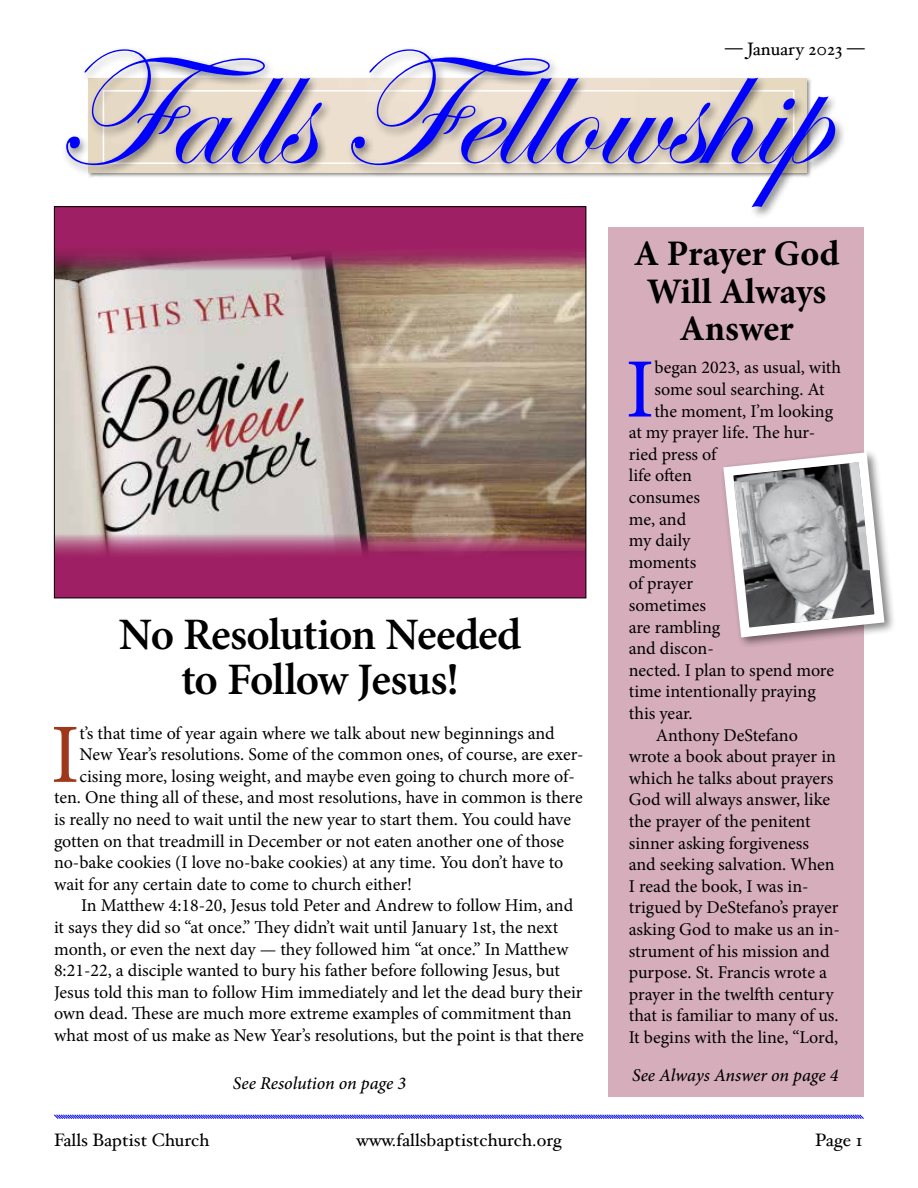
<style>
.page{position:relative;width:918px;height:1188px;background:#fff}
.page>*{position:absolute;margin:0;border:0;box-sizing:border-box;transform-origin:0 0}
.t1{font:168px "Edwardian Script ITC";color:#00f}
.t2{font:84.45px "Minion Pro";color:#00f}
.t3{font:84.45px "Minion Pro";color:#9f371a}
.t4{font:600 45px/45px "Minion Pro";letter-spacing:-.025em;color:#000;text-align:center}
.t5{font:700 36px/37.5px "Minion Pro";color:#000;text-align:center}
.t6{font:18px "Minion Pro";letter-spacing:-.005em;color:#000}
.t7{font:18px "Hoefler Text";color:#000}
.t8{font:italic 500 18px "Minion Pro";letter-spacing:-.005em;color:#000}
</style>
<div class="page">
<div style="left:608px;top:227px;width:256px;height:869px;background:#d5adbb"></div>
<svg style="left:54px;top:1114px;width:810px;height:5px"></svg>
<div style="left:720px;top:449px;width:176px;height:200px;background:#000;opacity:.5"></div>
<svg style="left:720px;top:449px;width:169px;height:193px"></svg>
<div style="left:54px;top:207px;width:532px;height:391px;background:#9e1f63"></div>
<img style="left:56px;top:251px;width:528px;height:304px">
<div style="left:61px;top:46px;width:785px;height:173px;background:#000;opacity:.5"></div>
<p class="t7" style="left:725px;top:38px;width:141px">— January 2023 —</p>
<h1 class="t1" style="left:56px;top:19px;width:770px">Falls Fellowship</h1>
<h3 class="t4" style="left:119px;top:612px;width:404px">No Resolution Needed to Follow Jesus!</h3>
<h2 class="t3" style="left:51px;top:698px;width:30px">I</h2>
<p class="t6" style="left:80px;top:721px;width:477px">t’s that time of year again where we talk about new beginnings and</p>
<p class="t6" style="left:80px;top:742px;width:506px">New Year’s resolutions. Some of the common ones, of course, are exer-</p>
<p class="t6" style="left:80px;top:764px;width:497px">cising more, losing weight, and maybe even going to church more of-</p>
<p class="t6" style="left:54px;top:786px;width:530px">ten. One thing all of these, and most resolutions, have in common is there</p>
<p class="t6" style="left:54px;top:807px;width:519px">is really no need to wait until the new year to start them. You could have</p>
<p class="t6" style="left:54px;top:829px;width:512px">gotten on that treadmill in December or not eaten another one of those</p>
<p class="t6" style="left:54px;top:850px;width:511px">no-bake cookies (I love no-bake cookies) at any time. You don’t have to</p>
<p class="t6" style="left:54px;top:872px;width:360px">wait for any certain date to come to church either!</p>
<p class="t6" style="left:81px;top:894px;width:494px">In Matthew 4:18-20, Jesus told Peter and Andrew to follow Him, and</p>
<p class="t6" style="left:54px;top:915px;width:506px">it says they did so “at once.” They didn’t wait until January 1st, the next</p>
<p class="t6" style="left:54px;top:937px;width:516px">month, or even the next day — they followed him “at once.” In Matthew</p>
<p class="t6" style="left:54px;top:958px;width:508px">8:21-22, a disciple wanted to bury his father before following Jesus, but</p>
<p class="t6" style="left:54px;top:980px;width:530px">Jesus told this man to follow Him immediately and let the dead bury their</p>
<p class="t6" style="left:54px;top:1002px;width:519px">own dead. These are much more extreme examples of commitment than</p>
<p class="t6" style="left:54px;top:1023px;width:531px">what most of us make as New Year’s resolutions, but the point is that there</p>
<p class="t8" style="left:233px;top:1071px;width:175px">See Resolution on page 3</p>
<h3 class="t5" style="left:634px;top:234px;width:207px">A Prayer God<br>Will Always<br>Answer</h3>
<h2 class="t2" style="left:626px;top:333px;width:30px">I</h2>
<p class="t6" style="left:654px;top:356px;width:188px">began 2023, as usual, with</p>
<p class="t6" style="left:654px;top:377px;width:172px">some soul searching. At</p>
<p class="t6" style="left:654px;top:399px;width:180px">the moment, I’m looking</p>
<p class="t6" style="left:629px;top:420px;width:188px">at my prayer life. The hur-</p>
<p class="t6" style="left:629px;top:442px;width:89px">ried press of</p>
<p class="t6" style="left:629px;top:464px;width:65px">life often</p>
<p class="t6" style="left:629px;top:485px;width:73px">consumes</p>
<p class="t6" style="left:629px;top:507px;width:59px">me, and</p>
<p class="t6" style="left:629px;top:528px;width:63px">my daily</p>
<p class="t6" style="left:629px;top:550px;width:69px">moments</p>
<p class="t6" style="left:629px;top:572px;width:66px">of prayer</p>
<p class="t6" style="left:629px;top:593px;width:79px">sometimes</p>
<p class="t6" style="left:629px;top:615px;width:93px">are rambling</p>
<p class="t6" style="left:629px;top:636px;width:86px">and discon-</p>
<p class="t6" style="left:629px;top:658px;width:207px">nected. I plan to spend more</p>
<p class="t6" style="left:629px;top:680px;width:188px">time intentionally praying</p>
<p class="t6" style="left:629px;top:701px;width:65px">this year.</p>
<p class="t6" style="left:656px;top:723px;width:144px">Anthony DeStefano</p>
<p class="t6" style="left:629px;top:744px;width:209px">wrote a book about prayer in</p>
<p class="t6" style="left:629px;top:766px;width:206px">which he talks about prayers</p>
<p class="t6" style="left:629px;top:788px;width:203px">God will always answer, like</p>
<p class="t6" style="left:629px;top:809px;width:183px">the prayer of the penitent</p>
<p class="t6" style="left:629px;top:831px;width:182px">sinner asking forgiveness</p>
<p class="t6" style="left:629px;top:852px;width:207px">and seeking salvation. When</p>
<p class="t6" style="left:629px;top:874px;width:181px">I read the book, I was in-</p>
<p class="t6" style="left:629px;top:896px;width:211px">trigued by DeStefano’s prayer</p>
<p class="t6" style="left:629px;top:917px;width:213px">asking God to make us an in-</p>
<p class="t6" style="left:629px;top:939px;width:202px">strument of his mission and</p>
<p class="t6" style="left:629px;top:960px;width:200px">purpose. St. Francis wrote a</p>
<p class="t6" style="left:629px;top:982px;width:206px">prayer in the twelfth century</p>
<p class="t6" style="left:629px;top:1004px;width:211px">that is familiar to many of us.</p>
<p class="t6" style="left:629px;top:1025px;width:211px">It begins with the line, “Lord,</p>
<p class="t8" style="left:632px;top:1063px;width:208px">See Always Answer on page 4</p>
<p class="t7" style="left:54px;top:1129px;width:157px">Falls Baptist Church</p>
<p class="t7" style="left:356px;top:1129px;width:207px">www.fallsbaptistchurch.org</p>
<p class="t7" style="left:815px;top:1129px;width:49px">Page 1</p>
</div>
